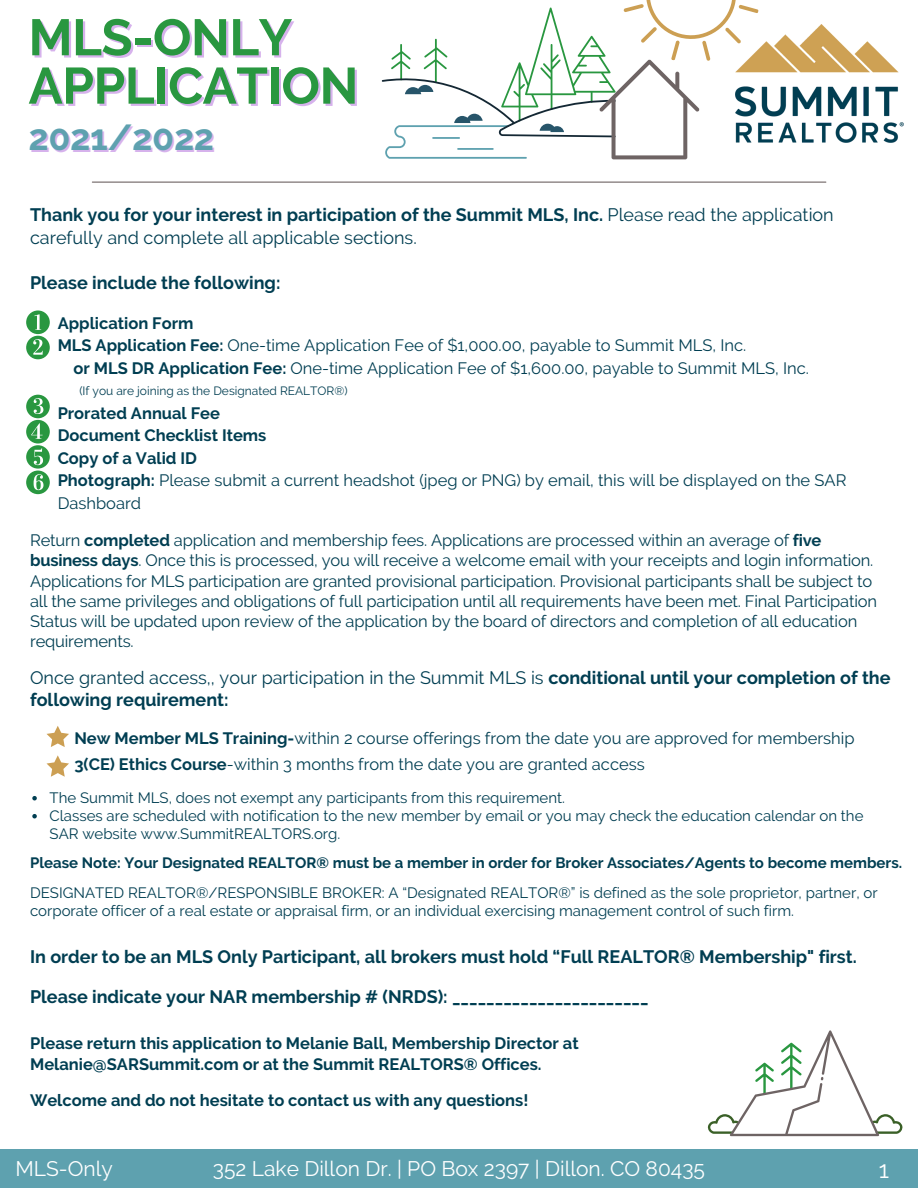
<style>
.page{position:relative;width:918px;height:1188px;background:#fff}
.page>*{position:absolute;margin:0;border:0;box-sizing:border-box;transform-origin:0 0}
.t1{font:700 51px "Raleway";letter-spacing:-.01em;color:#299740}
.t2{font:700 36px "Raleway";letter-spacing:-.01em;color:#5ea1af}
.t3{font:24px "Raleway";color:#fff}
.t4{font:21px "Raleway";color:#fff}
.t5{font:700 18px/22.5px "Raleway";color:#003e52}
.t6{font:18px/22.5px "Raleway";color:#003e52}
.t7{font:16.5px/20.2px "Raleway";letter-spacing:-.01em;color:#003e52}
.t8{font:700 16.5px "Raleway";color:#003e52}
.t9{font:15px/18px "Raleway";color:#003e52}
.t10{font:700 15px "Raleway";color:#003e52}
.t11{font:12px "Raleway";color:#003e52}
.s1{font-weight:700}
.s2{font-weight:400}
</style>
<div class="page">
<svg style="left:32px;top:796px;width:5px;height:4px"></svg>
<svg style="left:32px;top:814px;width:5px;height:4px"></svg>
<svg style="left:26px;top:310px;width:24px;height:49px"></svg>
<svg style="left:26px;top:395px;width:24px;height:99px"></svg>
<svg style="left:47px;top:726px;width:22px;height:21px"></svg>
<svg style="left:47px;top:755px;width:22px;height:22px"></svg>
<svg style="left:382px;top:0;width:377px;height:159px"></svg>
<hr style="left:92px;top:182px;width:734px;height:1px;background:#6e6464">
<img style="left:736px;top:24px;width:167px;height:118px">
<div style="left:0;top:1150px;width:918px;height:38px;background:#5ea1af"></div>
<svg style="left:708px;top:1030px;width:194px;height:106px"></svg>
<p class="t1" style="left:28px;top:7px;width:265px">MLS-ONLY</p>
<p class="t1" style="left:28px;top:56px;width:331px">APPLICATION</p>
<p class="t2" style="left:28px;top:116px;width:187px">2021/2022</p>
<p class="t6" style="left:30px;top:203px;width:805px"><span class="s1">Thank you for your interest in participation of the Summit MLS, Inc.</span> Please read the application carefully and complete all applicable sections.</p>
<p class="t5" style="left:30px;top:271px;width:252px">Please include the following:</p>
<p class="t8" style="left:58px;top:313px;width:137px">Application Form</p>
<p class="t7" style="left:58px;top:336px;width:690px"><span class="s1">MLS Application Fee:</span> One-time Application Fee of $1,000.00, payable to Summit MLS, Inc.</p>
<p class="t7" style="left:74px;top:358px;width:737px"><span class="s1">or MLS DR Application Fee:</span> One-time Application Fee of $1,600.00, payable to Summit MLS, Inc.</p>
<p class="t8" style="left:58px;top:403px;width:164px">Prorated Annual Fee</p>
<p class="t8" style="left:58px;top:426px;width:210px">Document Checklist Items</p>
<p class="t8" style="left:58px;top:448px;width:141px">Copy of a Valid ID</p>
<p class="t7" style="left:58px;top:469px;width:790px;line-height:22.5px"><span class="s1">Photograph:</span> Please submit a current headshot (jpeg or PNG) by email, this will be displayed on the SAR<br>Dashboard</p>
<p class="t11" style="left:79px;top:383px;width:270px">(If you are joining as the Designated REALTOR®)</p>
<p class="t7" style="left:30px;top:530px;width:848px">Return <span class="s1">completed</span> application and membership fees. Applications are processed within an average of <span class="s1">five business days</span>. Once this is processed, you will receive a welcome email with your receipts and login information.<br>Applications for MLS participation are granted provisional participation. Provisional participants shall be subject to all the same privileges and obligations of full participation until all requirements have been met. Final Participation Status will be updated upon review of the application by the board of directors and completion of all education requirements.</p>
<p class="t5" style="left:30px;top:666px;width:862px"><span class="s2">Once granted access,, your participation in the Summit MLS is</span> conditional until your completion of the following requirement:</p>
<p class="t7" style="left:74px;top:728px;width:782px"><span class="s1">New Member MLS Training-</span>within 2 course offerings from the date you are approved for membership</p>
<p class="t7" style="left:74px;top:754px;width:572px"><span class="s1">3(CE) Ethics Course</span>-within 3 months from the date you are granted access</p>
<p class="t9" style="left:50px;top:788px;width:517px">The Summit MLS, does not exempt any participants from this requirement.</p>
<p class="t9" style="left:50px;top:806px;width:815px">Classes are scheduled with notification to the new member by email or you may check the education calendar on the<br>SAR website www.SummitREALTORS.org.</p>
<p class="t10" style="left:30px;top:854px;width:874px">Please Note: Your Designated REALTOR® must be a member in order for Broker Associates/Agents to become members.</p>
<p class="t9" style="left:30px;top:884px;width:849px">DESIGNATED REALTOR®/RESPONSIBLE BROKER: A “Designated REALTOR®” is defined as the sole proprietor, partner, or corporate officer of a real estate or appraisal firm, or an individual exercising management control of such firm.</p>
<p class="t5" style="left:30px;top:946px;width:828px">In order to be an MLS Only Participant, all brokers must hold “Full REALTOR® Membership" first.</p>
<p class="t5" style="left:30px;top:986px;width:620px">Please indicate your NAR membership # (NRDS): _______________________</p>
<p class="t8" style="left:30px;top:1034px;width:550px">Please return this application to Melanie Ball, Membership Director at</p>
<p class="t8" style="left:30px;top:1054px;width:513px">Melanie@SARSummit.com or at the Summit REALTORS® Offices.</p>
<p class="t8" style="left:30px;top:1090px;width:500px">Welcome and do not hesitate to contact us with any questions!</p>
<p class="t4" style="left:15px;top:1157px;width:99px">MLS-Only</p>
<p class="t4" style="left:213px;top:1157px;width:494px">352 Lake Dillon Dr. | PO Box 2397 | Dillon. CO 80435</p>
<p class="t3" style="left:879px;top:1155px;width:12px">1</p>
</div>
